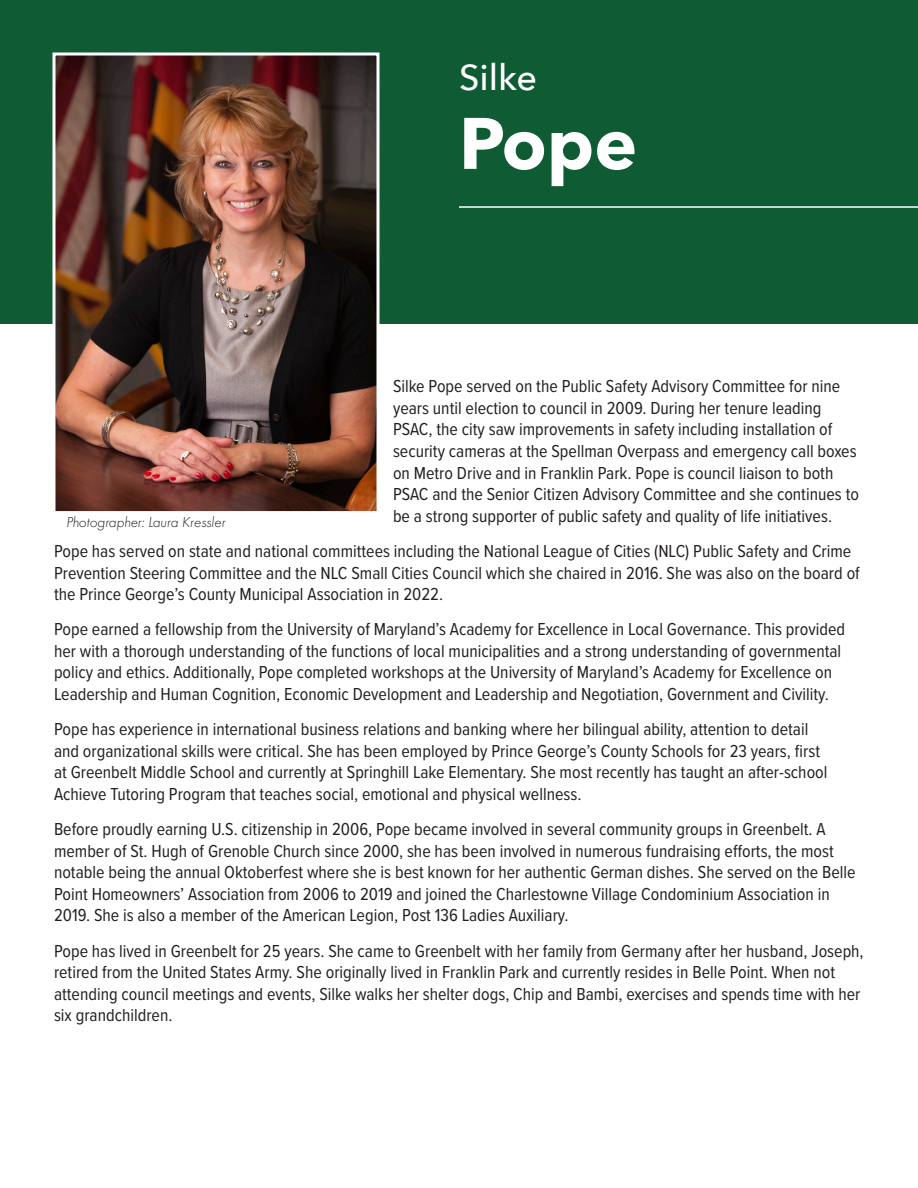
<style>
.page{position:relative;width:918px;height:1188px;background:#fff}
.page>*{position:absolute;margin:0;border:0;box-sizing:border-box;transform-origin:0 0}
.t1{font:700 72px "Avenir Next";color:#fff}
.t2{font:500 36px "Avenir Next";color:#fff}
.t3{font:18px/21.6px "Proxima Nova Cond";color:#231f20}
.t4{font:italic 300 15px "Futura PT";color:#231f20}
</style>
<div class="page">
<div style="left:0;top:0;width:918px;height:324px;background:#0f5c34"></div>
<hr style="left:459px;top:206px;width:459px;height:2px;background:#fff">
<img style="left:56px;top:56px;width:320px;height:454px">
<div style="left:52px;top:52px;width:328px;height:462px;border:3px solid #fff"></div>
<p class="t2" style="left:459px;top:47px;width:80px">Silke</p>
<p class="t1" style="left:459px;top:81px;width:180px">Pope</p>
<p class="t3" style="left:393px;top:375px;width:468px">Silke Pope served on the Public Safety Advisory Committee for nine years until election to council in 2009. During her tenure leading PSAC, the city saw improvements in safety including installation of security cameras at the Spellman Overpass and emergency call boxes on Metro Drive and in Franklin Park. Pope is council liaison to both PSAC and the Senior Citizen Advisory Committee and she continues to be a strong supporter of public safety and quality of life initiatives.</p>
<p class="t3" style="left:54px;top:539px;width:807px">Pope has served on state and national committees including the National League of Cities (NLC) Public Safety and Crime<br>Prevention Steering Committee and the NLC Small Cities Council which she chaired in 2016. She was also on the board of the Prince George’s County Municipal Association in 2022.</p>
<p class="t3" style="left:54px;top:618px;width:793px">Pope earned a fellowship from the University of Maryland’s Academy for Excellence in Local Governance. This provided her with a thorough understanding of the functions of local municipalities and a strong understanding of governmental policy and ethics. Additionally, Pope completed workshops at the University of Maryland’s Academy for Excellence on Leadership and Human Cognition, Economic Development and Leadership and Negotiation, Government and Civility.</p>
<p class="t3" style="left:54px;top:718px;width:775px">Pope has experience in international business relations and banking where her bilingual ability, attention to detail and organizational skills were critical. She has been employed by Prince George’s County Schools for 23 years, first at Greenbelt Middle School and currently at Springhill Lake Elementary. She most recently has taught an after-school Achieve Tutoring Program that teaches social, emotional and physical wellness.</p>
<p class="t3" style="left:54px;top:817px;width:803px">Before proudly earning U.S. citizenship in 2006, Pope became involved in several community groups in Greenbelt. A member of St. Hugh of Grenoble Church since 2000, she has been involved in numerous fundraising efforts, the most notable being the annual Oktoberfest where she is best known for her authentic German dishes. She served on the Belle Point Homeowners’ Association from 2006 to 2019 and joined the Charlestowne Village Condominium Association in 2019. She is also a member of the American Legion, Post 136 Ladies Auxiliary.</p>
<p class="t3" style="left:54px;top:939px;width:811px">Pope has lived in Greenbelt for 25 years. She came to Greenbelt with her family from Germany after her husband, Joseph, retired from the United States Army. She originally lived in Franklin Park and currently resides in Belle Point. When not attending council meetings and events, Silke walks her shelter dogs, Chip and Bambi, exercises and spends time with her six grandchildren.</p>
<p class="t4" style="left:66px;top:514px;width:161px">Photographer: Laura Kressler</p>
</div>
